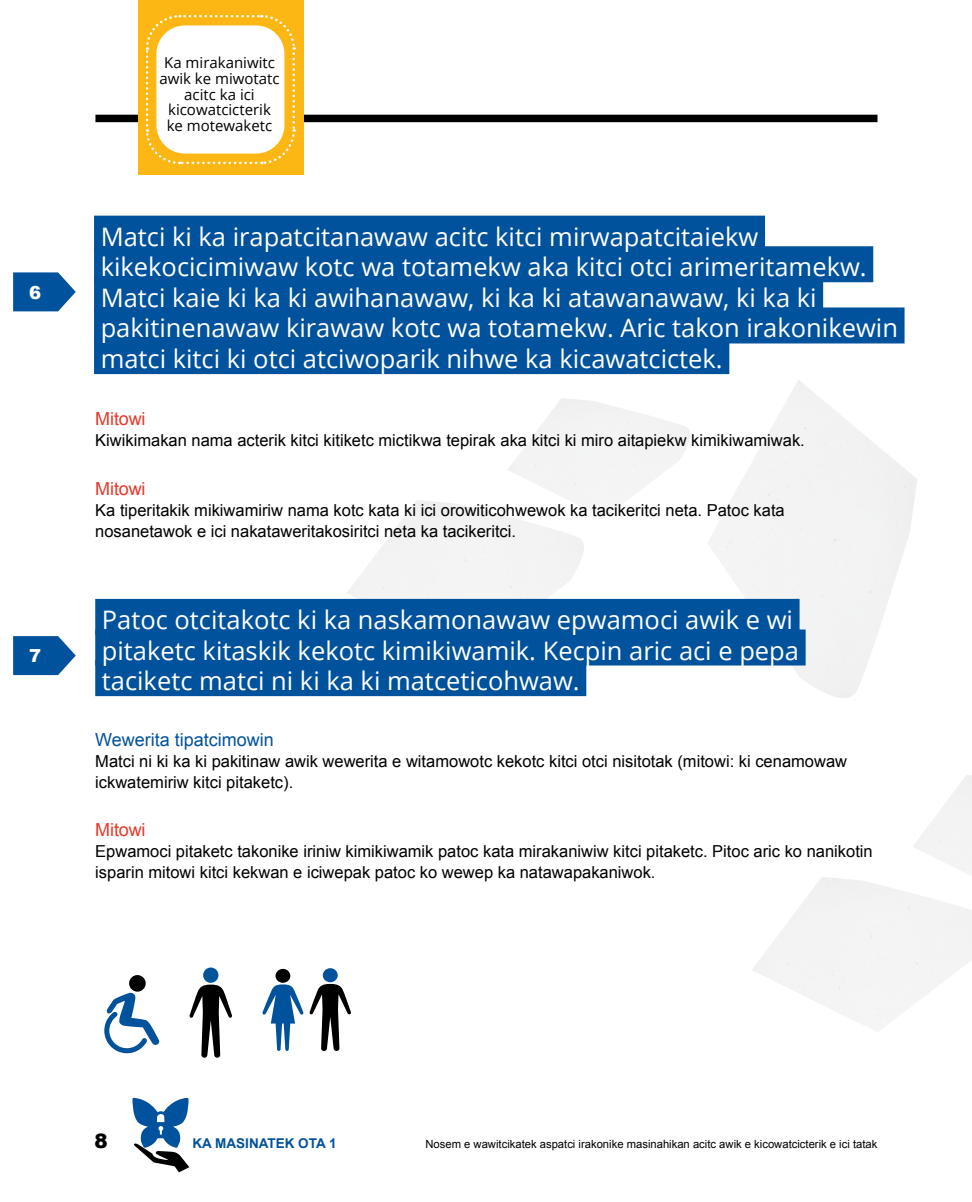
<style>
.page{position:relative;width:972px;height:1202px;background:#fff}
.page>*{position:absolute;margin:0;border:0;box-sizing:border-box;transform-origin:0 0}
.t1{font:25.5px/30.6px "Open Sans";color:#fff}
.t2{font:900 19.8px "Arial";color:#000}
.t3{font:18px "Arial";color:#00529c}
.t4{font:18px "Arial";letter-spacing:-.005em;color:#e83728}
.t5{font:900 18px "Arial";color:#fff}
.t6{font:16.5px/21px "Arial";color:#000}
.t7{font:15px/15.9px "Open Sans";color:#000;text-align:center}
.t8{font:700 13.5px "Arial";color:#00529c}
.t9{font:11.25px "Arial";color:#000}
</style>
<div class="page">
<div style="left:95px;top:115px;width:782px;height:7px;background:#000"></div>
<svg style="left:13px;top:272px;width:63px;height:39px;background:#276cab"></svg>
<div style="left:94px;top:216px;width:671px;height:36px;background:#00529c"></div>
<div style="left:94px;top:246px;width:779px;height:36px;background:#00529c"></div>
<div style="left:94px;top:277px;width:729px;height:36px;background:#00529c"></div>
<div style="left:94px;top:307px;width:811px;height:36px;background:#00529c"></div>
<div style="left:94px;top:338px;width:635px;height:36px;background:#00529c"></div>
<div style="left:95px;top:599px;width:705px;height:36px;background:#00529c"></div>
<div style="left:95px;top:629px;width:711px;height:36px;background:#00529c"></div>
<div style="left:95px;top:660px;width:491px;height:36px;background:#00529c"></div>
<svg style="left:13px;top:636px;width:63px;height:39px;background:#256baa"></svg>
<div style="left:138px;top:0;width:166px;height:175px;background:#fdb714"></div>
<svg style="left:145px;top:14px;width:151px;height:151px"></svg>
<div style="left:276px;top:968px;width:14px;height:14px;background:#000;border-radius:50%"></div>
<div style="left:323px;top:968px;width:15px;height:14px;background:#00529c;border-radius:50%"></div>
<svg style="left:262px;top:984px;width:89px;height:67px"></svg>
<div style="left:203px;top:967px;width:15px;height:15px;background:#005499;border-radius:50%"></div>
<svg style="left:189px;top:984px;width:43px;height:73px"></svg>
<svg style="left:104px;top:992px;width:55px;height:61px"></svg>
<div style="left:129px;top:975px;width:17px;height:16px;background:#000;border-radius:50%"></div>
<svg style="left:132px;top:1097px;width:57px;height:75px"></svg>
<p class="t5" style="left:29px;top:279px;width:14px">6</p>
<p class="t5" style="left:29px;top:643px;width:14px">7</p>
<p class="t7" style="left:159px;top:54px;width:122px">Ka mirakaniwitc awik ke miwotatc acitc ka ici kicowatcicterik ke motewaketc</p>
<p class="t1" style="left:101px;top:220px;width:799px">Matci ki ka irapatcitanawaw acitc kitci mirwapatcitaiekw kikekocicimiwaw kotc wa totamekw aka kitci otci arimeritamekw.<br>Matci kaie ki ka ki awihanawaw, ki ka ki atawanawaw, ki ka ki pakitinenawaw kirawaw kotc wa totamekw. Aric takon irakonikewin matci kitci ki otci atciwoparik nihwe ka kicawatcictek.</p>
<p class="t4" style="left:95px;top:407px;width:52px">Mitowi</p>
<p class="t6" style="left:95px;top:430px;width:711px">Kiwikimakan nama acterik kitci kitiketc mictikwa tepirak aka kitci ki miro aitapiekw kimikiwamiwak.</p>
<p class="t4" style="left:95px;top:477px;width:52px">Mitowi</p>
<p class="t6" style="left:95px;top:500px;width:691px">Ka tiperitakik mikiwamiriw nama kotc kata ki ici orowiticohwewok ka tacikeritci neta. Patoc kata nosanetawok e ici nakataweritakosiritci neta ka tacikeritci.</p>
<h1 class="t1" style="left:102px;top:603px;width:699px">Patoc otcitakotc ki ka naskamonawaw epwamoci awik e wi pitaketc kitaskik kekotc kimikiwamik. Kecpin aric aci e pepa taciketc matci ni ki ka ki matceticohwaw.</h1>
<p class="t3" style="left:95px;top:727px;width:180px">Wewerita tipatcimowin</p>
<p class="t6" style="left:95px;top:750px;width:753px">Matci ni ki ka ki pakitinaw awik wewerita e witamowotc kekotc kitci otci nisitotak (mitowi: ki cenamowaw ickwatemiriw kitci pitaketc).</p>
<p class="t4" style="left:95px;top:818px;width:52px">Mitowi</p>
<p class="t6" style="left:95px;top:841px;width:779px">Epwamoci pitaketc takonike iriniw kimikiwamik patoc kata mirakaniwiw kitci pitaketc. Pitoc aric ko nanikotin isparin mitowi kitci kekwan e iciwepak patoc ko wewep ka natawapakaniwok.</p>
<p class="t2" style="left:94px;top:1126px;width:15px">8</p>
<p class="t9" style="left:425px;top:1136px;width:454px">Nosem e wawitcikatek aspatci irakonike masinahikan acitc awik e kicowatcicterik e ici tatak</p>
<p class="t8" style="left:193px;top:1134px;width:145px">KA MASINATEK OTA 1</p>
</div>
